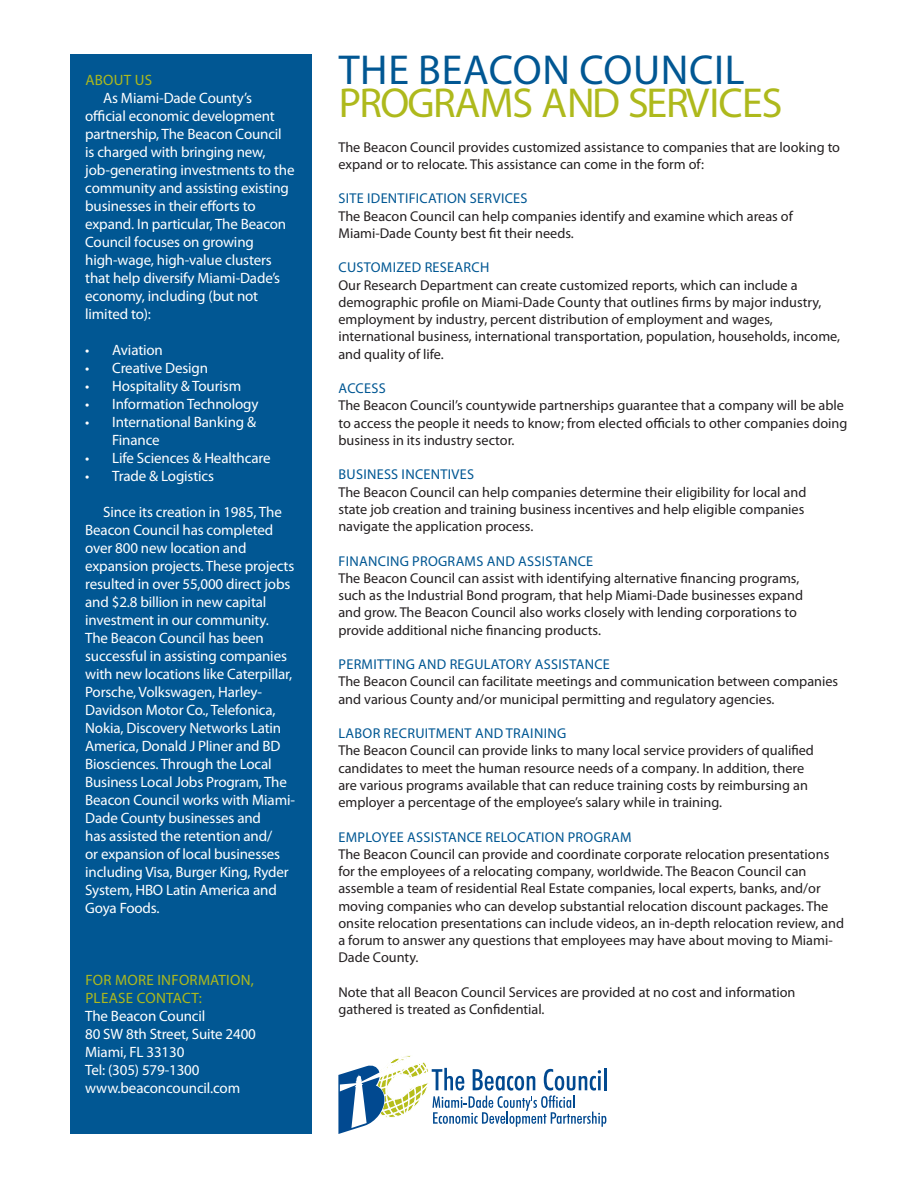
<style>
.page{position:relative;width:918px;height:1188px;background:#fff}
.page>*{position:absolute;margin:0;border:0;box-sizing:border-box;transform-origin:0 0}
.t1{font:42px "Myriad Pro";letter-spacing:-.02em;color:#aeb91c}
.t2{font:42px "Myriad Pro";letter-spacing:.015em;color:#015793}
.t3{font:15px/18px "Myriad Pro";letter-spacing:-.01em;color:#fff}
.t4{font:15px/18px "Myriad Pro";letter-spacing:.02em;color:#aeb91c}
.t5{font:14.25px/17.2px "Myriad Pro";color:#231f20}
.t6{font:14.25px "Myriad Pro";letter-spacing:.02em;color:#015793}
</style>
<div class="page">
<div style="left:70px;top:54px;width:241px;height:1080px;background:#015793"></div>
<hr style="left:604px;top:1068px;width:3px;height:22px;background:#014990">
<svg style="left:338px;top:1055px;width:268px;height:79px"></svg>
<p class="t4" style="left:85px;top:71px;width:68px">ABOUT US</p>
<p class="t3" style="left:85px;top:89px;width:211px;text-indent:18px">As Miami-Dade County’s official economic development partnership, The Beacon Council is charged with bringing new, job-generating investments to the community and assisting existing businesses in their efforts to expand. In particular, The Beacon<br>Council focuses on growing high-wage, high-value clusters that help diversify Miami-Dade’s economy, including (but not limited to):</p>
<p class="t3" style="left:85px;top:341px;width:79px">• Aviation</p>
<p class="t3" style="left:85px;top:359px;width:124px">• Creative Design</p>
<p class="t3" style="left:85px;top:377px;width:158px">• Hospitality &amp; Tourism</p>
<p class="t3" style="left:85px;top:395px;width:175px">• Information Technology</p>
<p class="t3" style="left:112px;top:413px;width:145px;text-indent:-27px">• International Banking &amp;<br>Finance</p>
<p class="t3" style="left:85px;top:449px;width:187px">• Life Sciences &amp; Healthcare</p>
<p class="t3" style="left:85px;top:467px;width:130px">• Trade &amp; Logistics</p>
<p class="t3" style="left:85px;top:503px;width:211px;text-indent:18px">Since its creation in 1985, The<br>Beacon Council has completed over 800 new location and expansion projects. These projects resulted in over 55,000 direct jobs and $2.8 billion in new capital investment in our community.<br>The Beacon Council has been successful in assisting companies with new locations like Caterpillar,<br>Porsche, Volkswagen, Harley-<br>Davidson Motor Co., Telefonica,<br>Nokia, Discovery Networks Latin<br>America, Donald J Pliner and BD<br>Biosciences. Through the Local<br>Business Local Jobs Program, The<br>Beacon Council works with Miami-<br>Dade County businesses and<br>has assisted the retention and/<br>or expansion of local businesses including Visa, Burger King, Ryder<br>System, HBO Latin America and<br>Goya Foods.</p>
<p class="t4" style="left:85px;top:971px;width:170px">FOR MORE INFORMATION,<br>PLEASE CONTACT:</p>
<p class="t3" style="left:85px;top:1007px;width:122px">The Beacon Council</p>
<p class="t3" style="left:85px;top:1025px;width:172px">80 SW 8th Street, Suite 2400</p>
<p class="t3" style="left:85px;top:1043px;width:101px">Miami, FL 33130</p>
<p class="t3" style="left:85px;top:1061px;width:116px">Tel: (305) 579-1300</p>
<p class="t3" style="left:85px;top:1079px;width:157px">www.beaconcouncil.com</p>
<p class="t2" style="left:339px;top:44px;width:407px">THE BEACON COUNCIL</p>
<p class="t1" style="left:339px;top:77px;width:445px">PROGRAMS AND SERVICES</p>
<p class="t5" style="left:338px;top:138px;width:503px">The Beacon Council provides customized assistance to companies that are looking to expand or to relocate. This assistance can come in the form of:</p>
<p class="t6" style="left:339px;top:190px;width:191px">SITE IDENTIFICATION SERVICES</p>
<p class="t5" style="left:338px;top:207px;width:456px">The Beacon Council can help companies identify and examine which areas of<br>Miami-Dade County best fit their needs.</p>
<p class="t6" style="left:339px;top:259px;width:152px">CUSTOMIZED RESEARCH</p>
<p class="t5" style="left:338px;top:276px;width:503px">Our Research Department can create customized reports, which can include a demographic profile on Miami-Dade County that outlines firms by major industry, employment by industry, percent distribution of employment and wages, international business, international transportation, population, households, income, and quality of life.</p>
<p class="t6" style="left:339px;top:380px;width:49px">ACCESS</p>
<p class="t5" style="left:338px;top:397px;width:511px">The Beacon Council’s countywide partnerships guarantee that a company will be able to access the people it needs to know; from elected officials to other companies doing business in its industry sector.</p>
<p class="t6" style="left:339px;top:466px;width:137px">BUSINESS INCENTIVES</p>
<p class="t5" style="left:338px;top:483px;width:470px">The Beacon Council can help companies determine their eligibility for local and state job creation and training business incentives and help eligible companies navigate the application process.</p>
<p class="t6" style="left:339px;top:552px;width:256px">FINANCING PROGRAMS AND ASSISTANCE</p>
<p class="t5" style="left:338px;top:569px;width:466px">The Beacon Council can assist with identifying alternative financing programs, such as the Industrial Bond program, that help Miami-Dade businesses expand and grow. The Beacon Council also works closely with lending corporations to provide additional niche financing products.</p>
<p class="t6" style="left:339px;top:656px;width:273px">PERMITTING AND REGULATORY ASSISTANCE</p>
<p class="t5" style="left:338px;top:673px;width:501px">The Beacon Council can facilitate meetings and communication between companies and various County and/or municipal permitting and regulatory agencies.</p>
<p class="t6" style="left:339px;top:725px;width:229px">LABOR RECRUITMENT AND TRAINING</p>
<p class="t5" style="left:338px;top:742px;width:477px">The Beacon Council can provide links to many local service providers of qualified candidates to meet the human resource needs of a company. In addition, there are various programs available that can reduce training costs by reimbursing an employer a percentage of the employee’s salary while in training.</p>
<p class="t6" style="left:339px;top:828px;width:295px">EMPLOYEE ASSISTANCE RELOCATION PROGRAM</p>
<p class="t5" style="left:338px;top:845px;width:507px">The Beacon Council can provide and coordinate corporate relocation presentations for the employees of a relocating company, worldwide. The Beacon Council can assemble a team of residential Real Estate companies, local experts, banks, and/or moving companies who can develop substantial relocation discount packages. The onsite relocation presentations can include videos, an in-depth relocation review, and a forum to answer any questions that employees may have about moving to Miami-Dade County.</p>
<p class="t5" style="left:338px;top:983px;width:459px">Note that all Beacon Council Services are provided at no cost and information gathered is treated as Confidential.</p>
</div>
